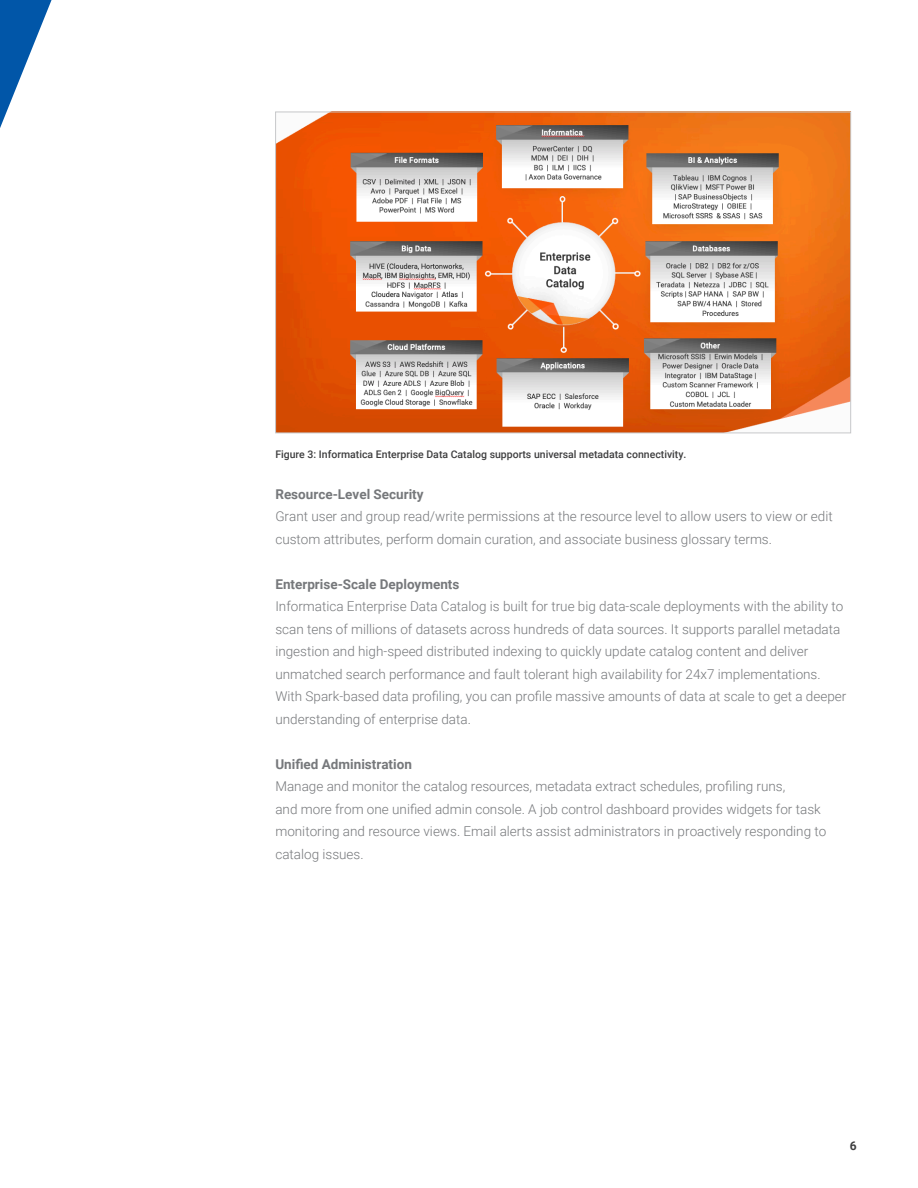
<style>
.page{position:relative;width:918px;height:1188px;background:#fff}
.page>*{position:absolute;margin:0;border:0;box-sizing:border-box;transform-origin:0 0}
._5__Body_Copy{font:300 13.5px/22.5px "Roboto";color:#76787b}
._4__Main_Copy_Subhea{font:700 13.5px "Roboto";color:#76787b}
._0__Page_Footer_and{font:700 12px "Roboto";color:#3e3e3f}
._8__Captions{font:500 10.5px "Roboto";color:#3e3e3f}
</style>
<div class="page">
<svg style="left:0;top:0;width:52px;height:128px"></svg>
<img style="left:277px;top:114px;width:572px;height:317px">
<p class="_8__Captions" style="left:275px;top:447px;width:413px">Figure 3: Informatica Enterprise Data Catalog supports universal metadata connectivity.</p>
<p class="_4__Main_Copy_Subhea" style="left:275px;top:484px;width:150px">Resource-Level Security</p>
<p class="_5__Body_Copy" style="left:275px;top:505px;width:559px">Grant user and group read/write permissions at the resource level to allow users to view or edit custom attributes, perform domain curation, and associate business glossary terms.</p>
<p class="_4__Main_Copy_Subhea" style="left:275px;top:574px;width:186px">Enterprise-Scale Deployments</p>
<p class="_5__Body_Copy" style="left:275px;top:595px;width:573px">Informatica Enterprise Data Catalog is built for true big data-scale deployments with the ability to scan tens of millions of datasets across hundreds of data sources. It supports parallel metadata ingestion and high-speed distributed indexing to quickly update catalog content and deliver unmatched search performance and fault tolerant high availability for 24x7 implementations.<br>With Spark-based data profiling, you can profile massive amounts of data at scale to get a deeper understanding of enterprise data.</p>
<p class="_4__Main_Copy_Subhea" style="left:275px;top:754px;width:138px">Unified Administration</p>
<p class="_5__Body_Copy" style="left:275px;top:775px;width:511px">Manage and monitor the catalog resources, metadata extract schedules, profiling runs,</p>
<p class="_5__Body_Copy" style="left:275px;top:797px;width:552px">and more from one unified admin console. A job control dashboard provides widgets for task monitoring and resource views. Email alerts assist administrators in proactively responding to catalog issues.</p>
<p class="_0__Page_Footer_and" style="left:850px;top:1138px;width:8px">6</p>
</div>
